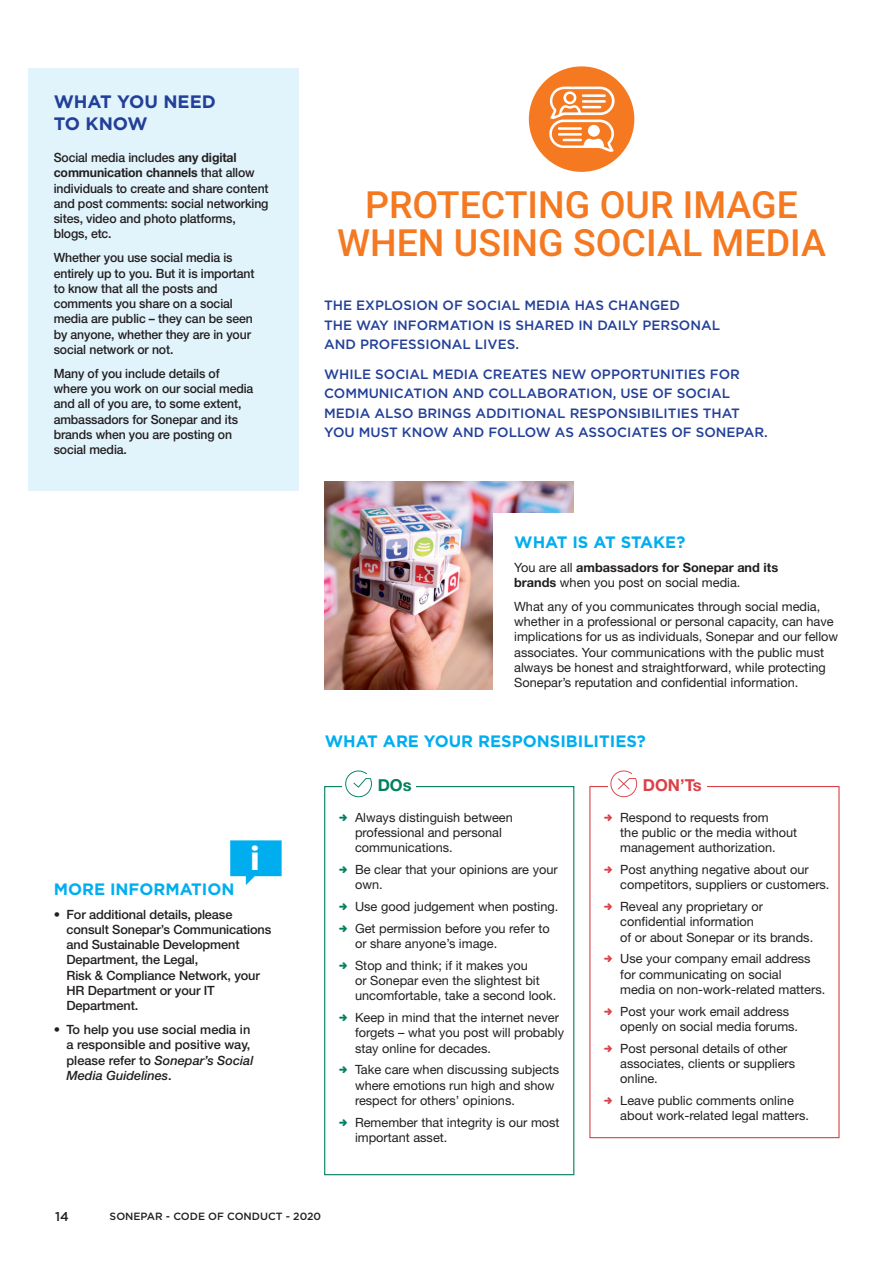
<style>
.page{position:relative;width:893px;height:1263px;background:#fff}
.page>*{position:absolute;margin:0;border:0;box-sizing:border-box;transform-origin:0 0}
.t1{font:500 37.5px/37.8px "Roboto";color:#f47921;text-align:center}
.t2{font:900 33px "Roboto";color:#fff}
.t3{font:700 18px/21.6px "Gotham";color:#223f99}
.t4{font:700 16.5px "Gotham";color:#00aeef}
.t5{font:700 16.5px "Helvetica Neue LT Std";color:#db4148}
.t6{font:700 16.5px "Helvetica Neue LT Std";color:#018060}
.t7{font:500 13.5px/19.5px "Gotham";color:#223f99}
.t8{font:12.75px/15.3px "Helvetica Neue LT Std";color:#231f20}
.t9{font:500 12.75px/15.3px "Helvetica Neue LT Std";letter-spacing:-.01em;color:#231f20;scale:.96 1}
.t10{font:500 12.75px/15.3px "Helvetica Neue LT Std";letter-spacing:-.01em;color:#231f20}
.t11{font:500 12.75px "Gotham";color:#231f20}
.t12{font:500 10.5px "Gotham";color:#231f20}
.s1{font-weight:700}
.s2{font-style:italic}
</style>
<div class="page">
<div style="left:589px;top:786px;width:250px;height:352px;border:1px solid #db4148"></div>
<div style="left:608px;top:779px;width:92px;height:21px;background:#fff"></div>
<svg style="left:610px;top:771px;width:27px;height:26px"></svg>
<div style="left:643px;top:779px;width:63px;height:12px;background:#fff"></div>
<div style="left:28px;top:68px;width:271px;height:422px;background:#e1f4fc"></div>
<svg style="left:230px;top:840px;width:52px;height:45px"></svg>
<div style="left:324px;top:786px;width:250px;height:389px;border:1px solid #018060"></div>
<div style="left:342px;top:779px;width:68px;height:21px;background:#fff"></div>
<svg style="left:345px;top:771px;width:27px;height:26px"></svg>
<div style="left:378px;top:779px;width:38px;height:12px;background:#fff"></div>
<div style="left:529px;top:66px;width:105px;height:106px;background:#f47921;border-radius:50%"></div>
<svg style="left:549px;top:87px;width:66px;height:65px"></svg>
<img style="left:324px;top:482px;width:249px;height:207px">
<div style="left:493px;top:514px;width:368px;height:209px;background:#fff"></div>
<h3 class="t3" style="left:54px;top:92px;width:164px">WHAT YOU NEED<br>TO KNOW</h3>
<p class="t9" style="left:54px;top:151px;width:225px">Social media includes <span class="s1">any digital communication channels</span> that allow individuals to create and share content and post comments: social networking sites, video and photo platforms, blogs, etc.</p>
<p class="t9" style="left:54px;top:252px;width:211px">Whether you use social media is entirely up to you. But it is important to know that all the posts and comments you share on a social media are public – they can be seen by anyone, whether they are in your social network or not.</p>
<p class="t9" style="left:54px;top:367px;width:209px">Many of you include details of where you work on our social media and all of you are, to some extent, ambassadors for Sonepar and its brands when you are posting on social media.</p>
<h2 class="t2" style="left:251px;top:840px;width:11px">i</h2>
<p class="t4" style="left:54px;top:882px;width:182px">MORE INFORMATION</p>
<p class="t10" style="left:67px;top:908px;width:206px;text-indent:-13px">• For additional details, please consult Sonepar’s Communications and Sustainable Development<br>Department, the Legal,<br>Risk &amp; Compliance Network, your<br>HR Department or your IT<br>Department.</p>
<p class="t10" style="left:67px;top:1024px;width:188px;text-indent:-13px">• To help you use social media in a responsible and positive way , please refer to <span class="s2">Sonepar’s Social<br>Media Guidelines</span>.</p>
<h1 class="t1" style="left:337px;top:186px;width:490px">PROTECTING OUR IMAGE<br>WHEN USING SOCIAL MEDIA</h1>
<p class="t7" style="left:324px;top:297px;width:397px">THE EXPLOSION OF SOCIAL MEDIA HAS CHANGED<br>THE WAY INFORMATION IS SHARED IN DAILY PERSONAL<br>AND PROFESSIONAL LIVES.</p>
<p class="t7" style="left:324px;top:365px;width:445px">WHILE SOCIAL MEDIA CREATES NEW OPPORTUNITIES FOR COMMUNICATION AND COLLABORATION, USE OF SOCIAL MEDIA ALSO BRINGS ADDITIONAL RESPONSIBILITIES THAT YOU MUST KNOW AND FOLLOW AS ASSOCIATES OF SONEPAR.</p>
<p class="t4" style="left:514px;top:535px;width:173px">WHAT IS AT STAKE?</p>
<p class="t8" style="left:514px;top:561px;width:265px">You are all <span class="s1">ambassadors for Sonepar and its brands</span> when you post on social media.</p>
<p class="t8" style="left:514px;top:600px;width:325px">What any of you communicates through social media, whether in a professional or personal capacity, can have implications for us as individuals, Sonepar and our fellow associates. Your communications with the public must always be honest and straightforward, while protecting Sonepar’s reputation and confidential information.</p>
<p class="t4" style="left:325px;top:735px;width:323px">WHAT ARE YOUR RESPONSIBILITIES?</p>
<p class="t6" style="left:378px;top:779px;width:35px">DOs</p>
<p class="t8" style="left:355px;top:811px;width:159px">Always distinguish between professional and personal communications.</p>
<p class="t8" style="left:355px;top:863px;width:204px">Be clear that your opinions are your own.</p>
<p class="t8" style="left:355px;top:897px;width:205px;line-height:21.8px">Use good judgement when posting.<br>Get permission before you refer to</p>
<p class="t8" style="left:355px;top:934px;width:174px;line-height:21.8px">or share anyone’s image.<br>Stop and think; if it makes you</p>
<p class="t8" style="left:355px;top:974px;width:203px">or Sonepar even the slightest bit uncomfortable, take a second look.</p>
<p class="t8" style="left:355px;top:1011px;width:211px">Keep in mind that the internet never forgets – what you post will probably stay online for decades.</p>
<p class="t8" style="left:355px;top:1064px;width:206px">Take care when discussing subjects where emotions run high and show respect for others’ opinions.</p>
<p class="t8" style="left:355px;top:1116px;width:206px">Remember that integrity is our most important asset.</p>
<p class="t5" style="left:643px;top:779px;width:60px">DON’Ts</p>
<p class="t8" style="left:620px;top:811px;width:178px">Respond to requests from<br>the public or the media without management authorization.</p>
<p class="t8" style="left:620px;top:863px;width:211px">Post anything negative about our competitors, suppliers or customers.</p>
<p class="t8" style="left:620px;top:900px;width:194px">Reveal any proprietary or confidential information<br>of or about Sonepar or its brands.</p>
<p class="t8" style="left:620px;top:953px;width:206px">Use your company email address for communicating on social<br>media on non-work-related matters.</p>
<p class="t8" style="left:620px;top:1005px;width:179px">Post your work email address openly on social media forums.</p>
<p class="t8" style="left:620px;top:1042px;width:176px">Post personal details of other associates, clients or suppliers online.</p>
<p class="t8" style="left:620px;top:1094px;width:190px">Leave public comments online about work-related legal matters.</p>
<p class="t11" style="left:55px;top:1211px;width:15px">14</p>
<p class="t12" style="left:110px;top:1212px;width:213px">SONEPAR - CODE OF CONDUCT - 2020</p>
</div>
